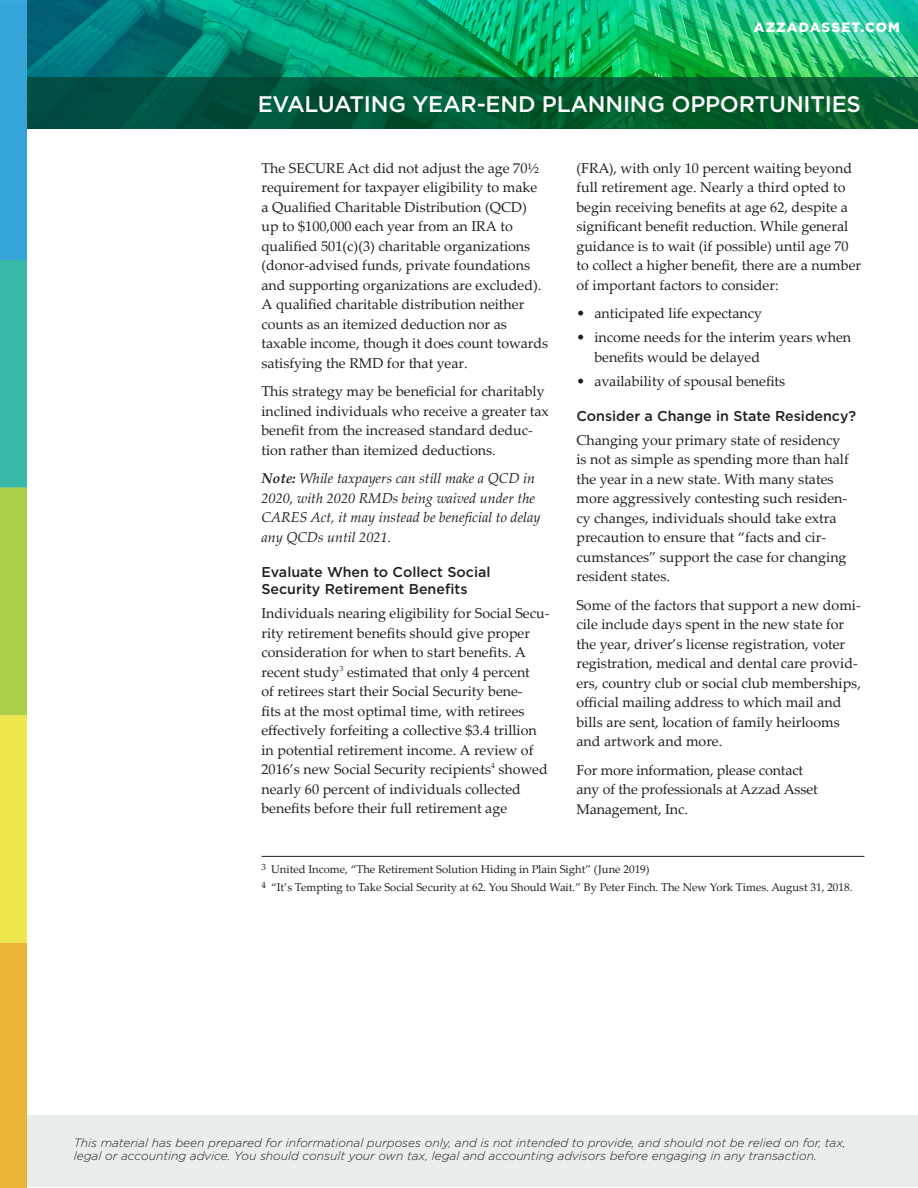
<style>
.page{position:relative;width:918px;height:1188px;background:#fff}
.page>*{position:absolute;margin:0;border:0;box-sizing:border-box;transform-origin:0 0}
.body_bold{font:500 22.5px "Gotham";letter-spacing:-.01em;color:#fff}
.Body_text{font:14.25px/19.5px "Palatino Linotype";color:#231f20}
.Body_text-2{font:italic 14.25px/19.5px "Palatino Linotype";color:#231f20}
.Header_2{font:500 14.25px/17.2px "Gotham";color:#231f20}
.Header_2-2{font:900 13.5px "Gotham";letter-spacing:.09em;color:#fff}
.side_quote{font:italic 300 12px/13.5px "Gotham";color:#231f20}
.Body_text-3{font:11.25px "Palatino Linotype";color:#231f20}
.s1{font-weight:700}
</style>
<div class="page">
<div style="left:17px;top:1115px;width:900px;height:72px;background:#e9edeb"></div>
<img style="left:26px;top:0;width:892px;height:77px">
<svg style="left:26px;top:77px;width:892px;height:52px;background:#015834"></svg>
<img style="left:0;top:0;width:26px;height:1188px">
<hr style="left:262px;top:856px;width:602px;height:1px;background:#231f20">
<p class="Header_2-2" style="left:754px;top:18px;width:148px">AZZADASSET.COM</p>
<p class="body_bold" style="left:258px;top:90px;width:605px">EVALUATING YEAR-END PLANNING OPPORTUNITIES</p>
<p class="Body_text" style="left:261px;top:158px;width:288px">The SECURE Act did not adjust the age 70½ requirement for taxpayer eligibility to make<br>a Qualified Charitable Distribution (QCD)<br>up to $100,000 each year from an IRA to qualified 501(c)(3) charitable organizations (donor-advised funds, private foundations and supporting organizations are excluded).<br>A qualified charitable distribution neither counts as an itemized deduction nor as taxable income, though it does count towards satisfying the RMD for that year.</p>
<p class="Body_text" style="left:261px;top:381px;width:289px">This strategy may be beneficial for charitably inclined individuals who receive a greater tax benefit from the increased standard deduc&shy;tion rather than itemized deductions.</p>
<p class="Body_text-2" style="left:261px;top:468px;width:281px"><span class="s1">Note:</span> While taxpayers can still make a QCD in 2020, with 2020 RMDs being waived under the CARES Act, it may instead be beneficial to delay any QCDs until 2021.</p>
<p class="Header_2" style="left:261px;top:563px;width:231px">Evaluate When to Collect Social<br>Security Retirement Benefits</p>
<p class="Body_text" style="left:261px;top:603px;width:289px">Individuals nearing eligibility for Social Secu&shy;rity retirement benefits should give proper consideration for when to start benefits. A recent study<sup>3</sup> estimated that only 4 percent<br>of retirees start their Social Security bene-<br>fits at the most optimal time, with retirees effectively forfeiting a collective $3.4 trillion in potential retirement income. A review of 2016’s new Social Security recipients<sup>4</sup> showed nearly 60 percent of individuals collected benefits before their full retirement age</p>
<p class="Body_text" style="left:576px;top:158px;width:286px">(FRA), with only 10 percent waiting beyond full retirement age. Nearly a third opted to begin receiving benefits at age 62, despite a significant benefit reduction. While general guidance is to wait (if possible) until age 70 to collect a higher benefit, there are a number of important factors to consider:</p>
<p class="Body_text" style="left:576px;top:303px;width:187px">• anticipated life expectancy</p>
<p class="Body_text" style="left:594px;top:327px;width:258px;text-indent:-18px">• income needs for the interim years when benefits would be delayed</p>
<p class="Body_text" style="left:576px;top:371px;width:210px">• availability of spousal benefits</p>
<p class="Header_2" style="left:576px;top:407px;width:281px">Consider a Change in State Residency?</p>
<p class="Body_text" style="left:576px;top:430px;width:274px">Changing your primary state of residency is not as simple as spending more than half the year in a new state. With many states more aggressively contesting such residen&shy;cy changes, individuals should take extra precaution to ensure that “facts and cir&shy;cumstances” support the case for changing resident states.</p>
<p class="Body_text" style="left:576px;top:595px;width:286px">Some of the factors that support a new domi&shy;cile include days spent in the new state for the year, driver’s license registration, voter registration, medical and dental care provid&shy;ers, country club or social club memberships, official mailing address to which mail and bills are sent, location of family heirlooms and artwork and more.</p>
<p class="Body_text" style="left:576px;top:760px;width:243px">For more information, please contact any of the professionals at Azzad Asset<br>Management, Inc.</p>
<p class="Body_text-3" style="left:262px;top:861px;width:390px"><sup>3</sup> United Income, “The Retirement Solution Hiding in Plain Sight” (June 2019)</p>
<p class="Body_text-3" style="left:262px;top:879px;width:593px"><sup>4</sup> “It’s Tempting to Take Social Security at 62. You Should Wait.” By Peter Finch. The New York Times. August 31, 2018.</p>
<p class="side_quote" style="left:74px;top:1135px;width:774px">This material has been prepared for informational purposes only, and is not intended to provide, and should not be relied on for, tax, legal or accounting advice. You should consult your own tax, legal and accounting advisors before engaging in any transaction.</p>
</div>
